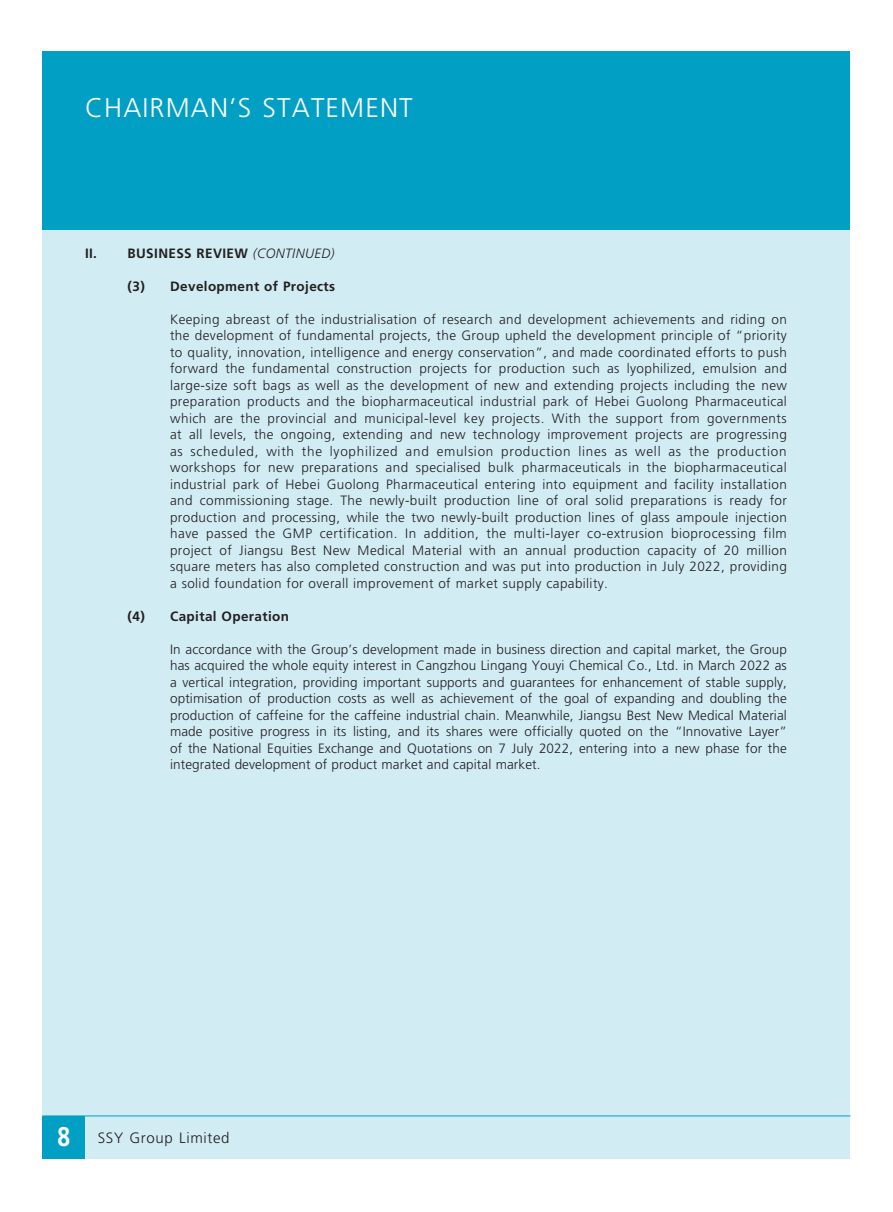
<style>
.page{position:relative;width:893px;height:1212px;background:#fff}
.page>*{position:absolute;margin:0;border:0;box-sizing:border-box;transform-origin:0 0}
.t1{font:300 27px "Frutiger LT Std";letter-spacing:.04em;color:#fff}
.t2{font:300 15px "Frutiger LT Std";letter-spacing:.04em;color:#231f20}
.t3{font:300 13.5px/16.5px "Frutiger LT Std";letter-spacing:.02em;color:#231f20;text-align:justify}
.t4{font:700 13.5px "Frutiger LT Std";letter-spacing:.03em;color:#231f20}
.s1{font-weight:300;font-style:italic}
.s2{font-weight:700;font-size:27px;color:#fff}
</style>
<div class="page">
<div style="left:43px;top:230px;width:807px;height:929px;background:#d2ecf4"></div>
<div style="left:43px;top:51px;width:807px;height:179px;background:#009fc3"></div>
<div style="left:43px;top:1116px;width:42px;height:43px;background:#009fc3"></div>
<hr style="left:43px;top:1115px;width:807px;height:1px;background:#009fc3">
<h1 class="t1" style="left:85px;top:92px;width:329px">CHAIRMAN’S STATEMENT</h1>
<p class="t4" style="left:85px;top:245px;width:251px">II. BUSINESS REVIEW <span class="s1">(CONTINUED)</span></p>
<p class="t4" style="left:128px;top:278px;width:209px">(3) Development of Projects</p>
<p class="t3" style="left:170px;top:311px;width:618px">Keeping abreast of the industrialisation of research and development achievements and riding on the development of fundamental projects, the Group upheld the development principle of “priority to quality, innovation, intelligence and energy conservation”, and made coordinated efforts to push forward the fundamental construction projects for production such as lyophilized, emulsion and large-size soft bags as well as the development of new and extending projects including the new preparation products and the biopharmaceutical industrial park of Hebei Guolong Pharmaceutical which are the provincial and municipal-level key projects. With the support from governments at all levels, the ongoing, extending and new technology improvement projects are progressing as scheduled, with the lyophilized and emulsion production lines as well as the production workshops for new preparations and specialised bulk pharmaceuticals in the biopharmaceutical industrial park of Hebei Guolong Pharmaceutical entering into equipment and facility installation and commissioning stage. The newly-built production line of oral solid preparations is ready for production and processing, while the two newly-built production lines of glass ampoule injection have passed the GMP certification. In addition, the multi-layer co-extrusion bioprocessing film project of Jiangsu Best New Medical Material with an annual production capacity of 20 million square meters has also completed construction and was put into production in July 2022, providing a solid foundation for overall improvement of market supply capability.</p>
<p class="t4" style="left:128px;top:608px;width:163px">(4) Capital Operation</p>
<p class="t3" style="left:170px;top:641px;width:618px">In accordance with the Group’s development made in business direction and capital market, the Group has acquired the whole equity interest in Cangzhou Lingang Youyi Chemical Co., Ltd. in March 2022 as a vertical integration, providing important supports and guarantees for enhancement of stable supply, optimisation of production costs as well as achievement of the goal of expanding and doubling the production of caffeine for the caffeine industrial chain. Meanwhile, Jiangsu Best New Medical Material made positive progress in its listing, and its shares were officially quoted on the “Innovative Layer” of the National Equities Exchange and Quotations on 7 July 2022, entering into a new phase for the integrated development of product market and capital market.</p>
<p class="t2" style="left:57px;top:1129px;width:174px"><span class="s2">8</span> SSY Group Limited</p>
</div>
